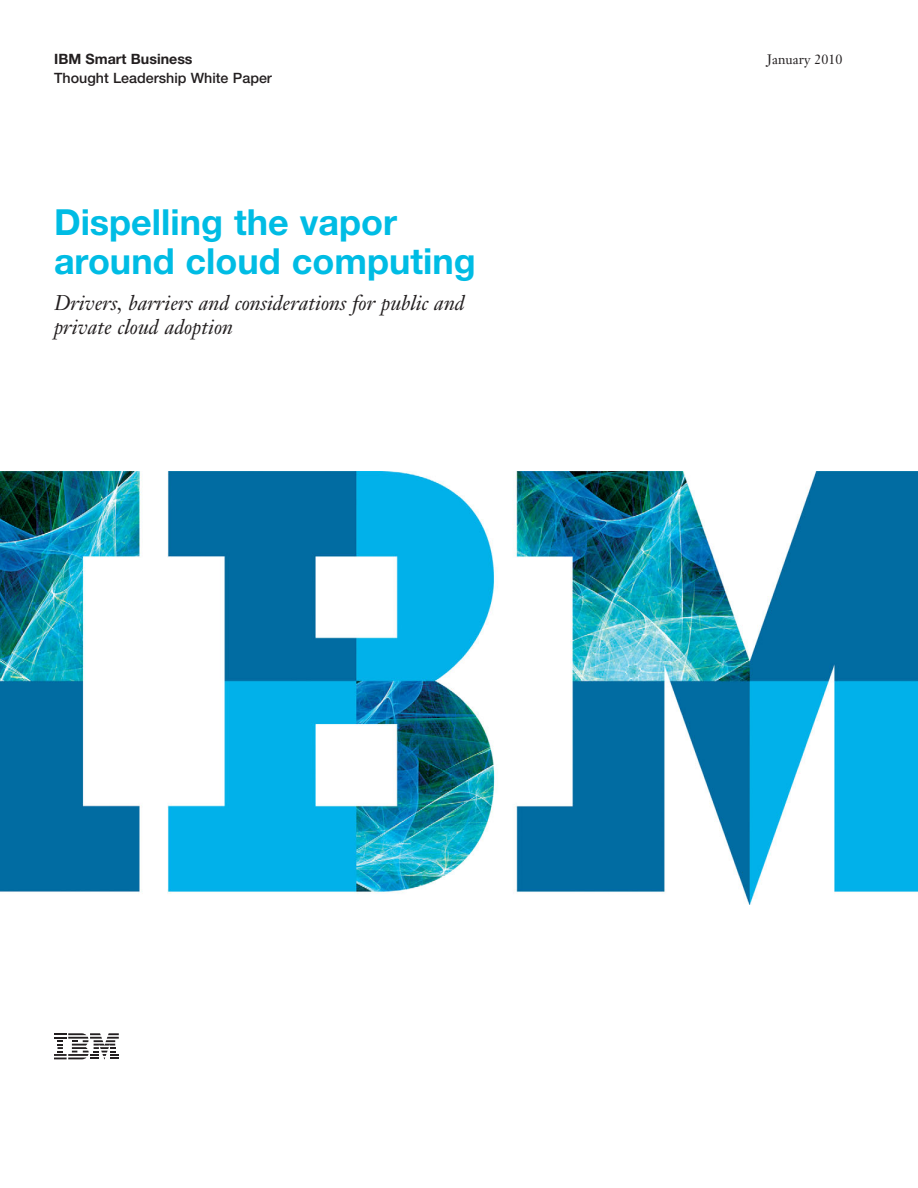
<style>
.page{position:relative;width:918px;height:1188px;background:#fff}
.page>*{position:absolute;margin:0;border:0;box-sizing:border-box;transform-origin:0 0}
.t1{font:700 36px/39px "Helvetica Neue";color:#00bce4}
.t2{font:italic 21px/24px "Janson Text";color:#231f20}
.t3{font:500 14.25px/18.5px "Helvetica Neue";color:#231f20}
.t4{font:13.5px "Janson Text";color:#231f20}
.s1{font-weight:700}
</style>
<div class="page">
<svg style="left:54px;top:1033px;width:65px;height:26px"></svg>
<img style="left:0;top:472px;width:918px;height:433px">
<h2 class="t3" style="left:54px;top:51px;width:219px"><span class="s1">IBM Smart Business<br></span>Thought Leadership White Paper</h2>
<h2 class="t4" style="left:767px;top:54px;width:77px">January 2010</h2>
<h1 class="t1" style="left:54px;top:206px;width:423px">Dispelling the vapor around cloud computing</h1>
<h2 class="t2" style="left:54px;top:294px;width:412px">Drivers, barriers and considerations for public and private cloud adoption</h2>
</div>
